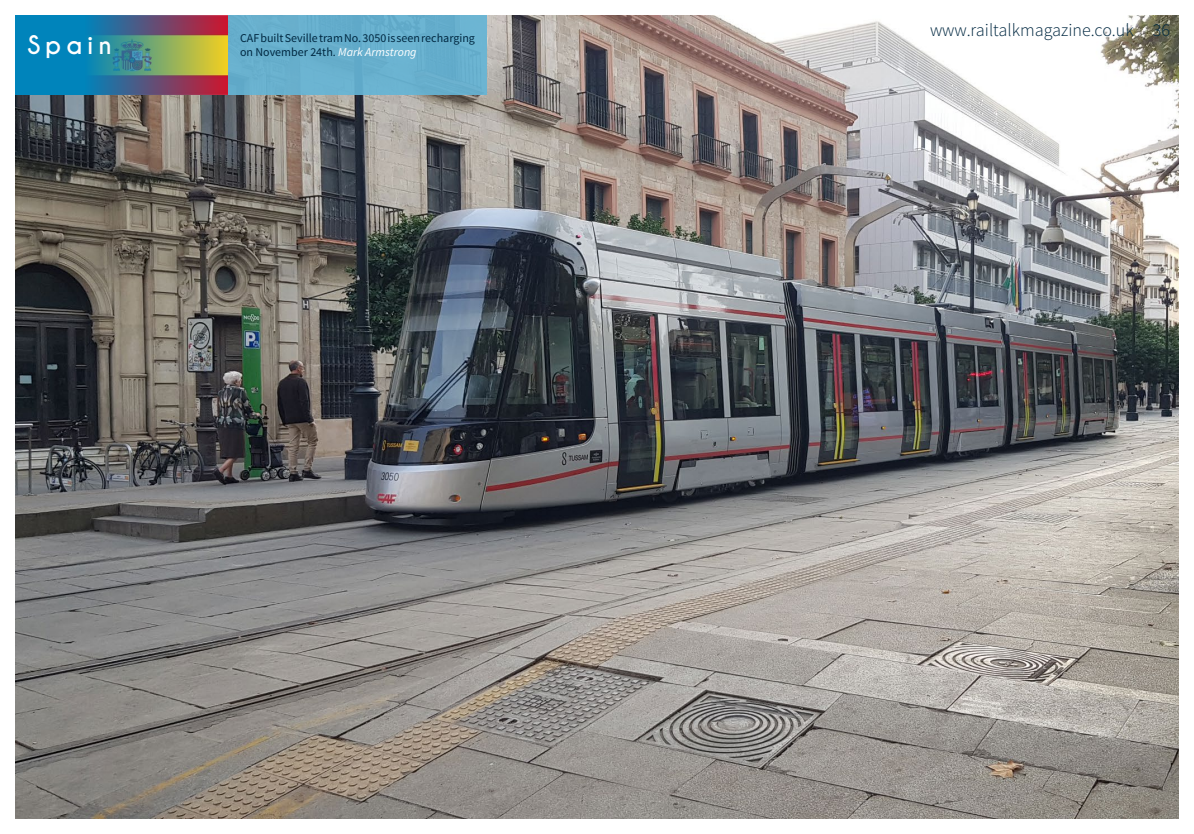
<style>
.page{position:relative;width:1194px;height:834px;background:#fff}
.page>*{position:absolute;margin:0;border:0;box-sizing:border-box;transform-origin:0 0}
.t1{font:700 24px "Caviar Dreams";letter-spacing:.2em;color:#fff}
.t2{font:300 18px "Source Sans Pro";color:#002841}
.t3{font:12px "Source Sans Pro";color:#002841}
.s1{font-style:italic;color:#fff}
</style>
<div class="page">
<img style="left:15px;top:15px;width:1164px;height:804px">
<div style="left:228px;top:15px;width:260px;height:80px;background:#68afcd"></div>
<div style="left:15px;top:15px;width:213px;height:80px;background:#0084bb"></div>
<img style="left:91px;top:15px;width:136px;height:80px">
<h1 class="t1" style="left:28px;top:30px;width:86px">Spain</h1>
<p class="t3" style="left:240px;top:30px;width:237px">CAF built Seville tram No. 3050 is seen recharging</p>
<p class="t3" style="left:240px;top:44px;width:178px">on November 24th. <span class="s1">Mark Armstrong</span></p>
<h2 class="t2" style="left:930px;top:19px;width:242px">www.railtalkmagazine.co.uk 36</h2>
</div>
